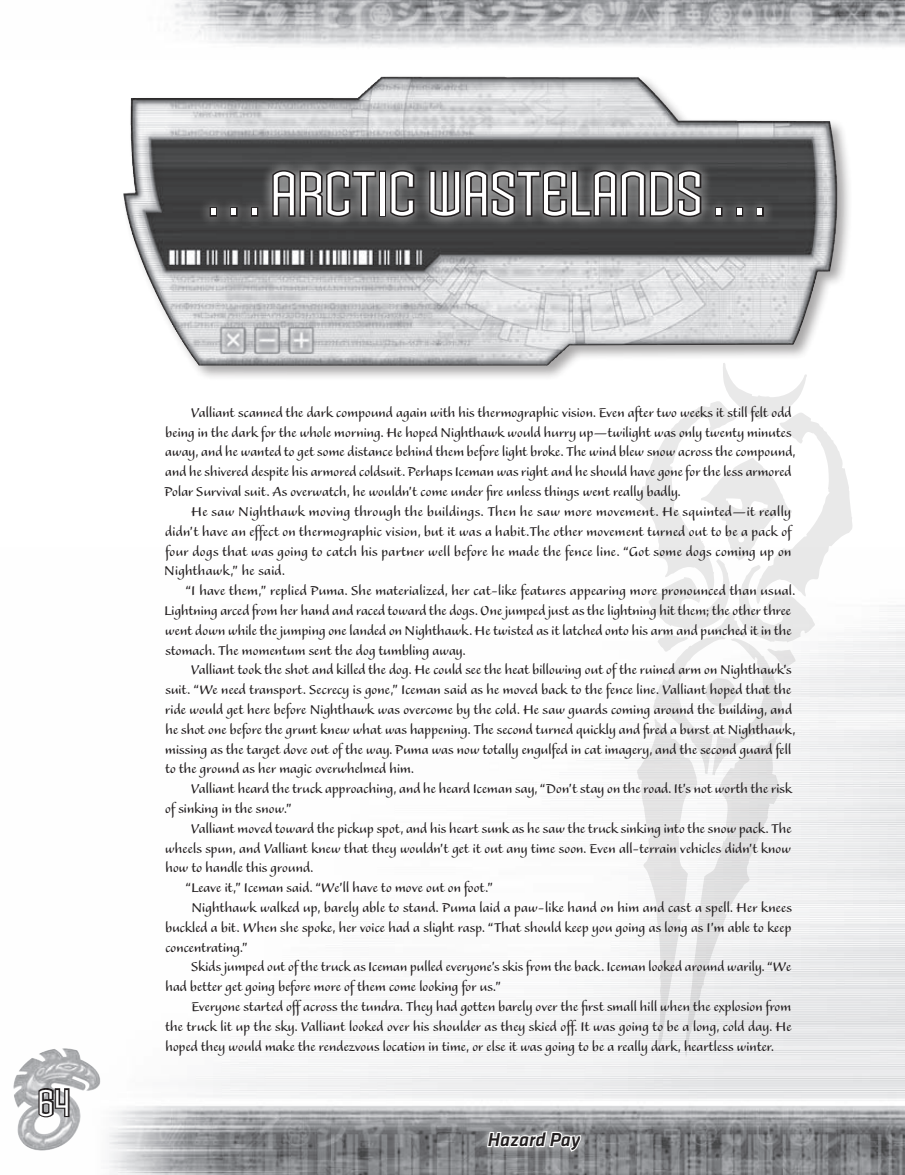
<style>
.page{position:relative;width:905px;height:1175px;background:#fff}
.page>*{position:absolute;margin:0;border:0;box-sizing:border-box;transform-origin:0 0}
.t1{font:condensed 60px "Armada";color:#fff}
.t2{font:condensed 36px "Armada";color:#fff}
.t3{font:italic 500 19.5px "Klavika";color:#231f20}
.t4{font:italic 16.5px/19.8px "Alexa Std";color:#231f20}
</style>
<div class="page">
<img style="left:174px;top:0;width:731px;height:47px">
<img style="left:14px;top:605px;width:890px;height:569px">
<img style="left:13px;top:1048px;width:53px;height:41px">
<svg style="left:37px;top:1086px;width:34px;height:32px"></svg>
<div style="left:480px;top:1124px;width:108px;height:34px;background:#fff;opacity:.71"></div>
<svg style="left:485px;top:1110px;width:97px;height:43px"></svg>
<div style="left:121px;top:74px;width:732px;height:307px;background:#231f20;opacity:.4"></div>
<img style="left:123px;top:77px;width:258px;height:260px">
<div style="left:198px;top:159px;width:577px;height:69px;background:#fff;opacity:.75"></div>
<div style="left:210px;top:207px;width:7px;height:10px;border:3px solid #231f20"></div>
<div style="left:230px;top:207px;width:7px;height:10px;border:3px solid #231f20"></div>
<div style="left:251px;top:207px;width:7px;height:10px;border:3px solid #231f20"></div>
<svg style="left:271px;top:169px;width:107px;height:50px;background:#535152"></svg>
<div style="left:379px;top:170px;width:7px;height:47px;border:3px solid #231f20"></div>
<svg style="left:388px;top:169px;width:29px;height:50px"></svg>
<svg style="left:427px;top:169px;width:277px;height:50px;background:#545253"></svg>
<div style="left:715px;top:207px;width:7px;height:10px;border:3px solid #231f20"></div>
<div style="left:736px;top:207px;width:7px;height:10px;border:3px solid #231f20"></div>
<div style="left:756px;top:207px;width:8px;height:10px;border:3px solid #231f20"></div>
<svg style="left:636px;top:362px;width:217px;height:695px"></svg>
<h2 class="t2" style="left:38px;top:1083px;width:34px">64</h2>
<h1 class="t1" style="left:208px;top:161px;width:558px">. . . ARCTIC WASTELANDS . . .</h1>
<p class="t4" style="left:165px;top:403px;width:638px;text-indent:26px">Valliantscanned thedarkcompound againwithhisthermographicvision.Evenaftertwoweeksitstill feltodd being inthedarkforthewholemorning .Hehoped Nighthawkwould hurry up —twilightwasonly twenty minutes away,and hewanted togetsomedistancebehind thembeforelightbroke.Thewind blewsnowacrossthecompound, and heshivered despitehisarmored coldsuit.PerhapsIcemanwasrightand heshould havegoneforthelessarmored PolarSurvival suit.Asoverwatch,hewouldn’tcomeunderfireunlessthingswentreally badly.</p>
<p class="t4" style="left:165px;top:502px;width:640px;text-indent:27px">HesawNighthawkmoving throughthebuildings.Thenhesawmoremovement.Hesquinted—itreally didn’thaveaneffectonthermographicvision,butitwasahabit.Theothermovementturned outtobeapackof fourdogsthatwasgoing tocatchhispartnerwell beforehemadethefenceline.“Gotsomedogscoming up on Nighthawk,”hesaid.</p>
<p class="t4" style="left:165px;top:581px;width:638px;text-indent:21px">“Ihavethem,”replied Puma.Shematerialized,hercat-likefeaturesappearing morepronounced thanusual.<br>Lightning arced fromherhand and raced toward thedogs.Onejumped justasthelightning hitthem;theotherthree wentdownwhilethejumping onelanded onNighthawk.Hetwisted asitlatched ontohisarmand punched itinthe stomach.Themomentumsentthedog tumbling away.</p>
<p class="t4" style="left:166px;top:661px;width:638px;text-indent:26px">Vallianttooktheshotand killed thedog .Hecould seetheheatbillowing outoftheruined armonNighthawk’s suit.“Weneed transport.Secrecy isgone,”Icemansaid ashemoved backtothefenceline.Vallianthoped thatthe ridewould getherebeforeNighthawkwasovercomeby thecold .Hesawguardscoming around thebuilding,and heshotonebeforethegruntknewwhatwashappening.Thesecond turned quickly and fired aburstatNighthawk, missing asthetargetdoveoutoftheway .Pumawasnowtotally engulfed incatimagery,and thesecond guard fell totheground ashermagicoverwhelmed him.</p>
<p class="t4" style="left:166px;top:779px;width:635px;text-indent:26px">Valliantheard thetruckapproaching,and heheard Icemansay,“Don’tstay ontheroad .It’snotworththerisk ofsinking inthesnow.”</p>
<p class="t4" style="left:192px;top:819px;width:608px">Valliantmoved toward thepickup spot,and hisheartsunkashesawthetrucksinking intothesnowpack.The</p>
<p class="t4" style="left:166px;top:839px;width:634px">wheelsspun,and Valliantknewthatthey wouldn’tgetitoutany timesoon.Evenall-terrainvehiclesdidn’tknow</p>
<p class="t4" style="left:166px;top:859px;width:156px">howtohandlethisground .</p>
<p class="t4" style="left:187px;top:878px;width:315px">“Leaveit,”Icemansaid.“We’ll havetomoveoutonfoot.”</p>
<p class="t4" style="left:192px;top:898px;width:608px">Nighthawkwalked up,barely abletostand .Pumalaid apaw-likehand onhimand castaspell.Herknees</p>
<p class="t4" style="left:166px;top:918px;width:627px">buckled abit.Whenshespoke,hervoicehad aslightrasp .“Thatshould keep yougoing aslong asI’mabletokeep</p>
<p class="t4" style="left:166px;top:938px;width:91px">concentrating.”</p>
<p class="t4" style="left:192px;top:958px;width:607px">Skidsjumped outofthetruckasIcemanpulled everyone’sskisfromtheback.Icemanlooked around warily .“We</p>
<p class="t4" style="left:166px;top:977px;width:343px">had bettergetgoing beforemoreofthemcomelooking forus.”</p>
<p class="t4" style="left:192px;top:997px;width:607px">Everyonestarted offacrossthetundra.They had gottenbarely overthefirstsmall hill whentheexplosionfrom</p>
<p class="t4" style="left:166px;top:1017px;width:634px">thetrucklitup thesky .Valliantlooked overhisshoulderasthey skied off.Itwasgoing tobealong ,cold day .He</p>
<p class="t4" style="left:166px;top:1037px;width:616px">hoped they would maketherendezvouslocationintime,orelseitwasgoing tobeareally dark,heartlesswinter.</p>
<p class="t3" style="left:488px;top:1128px;width:94px">Hazard Pay</p>
</div>
